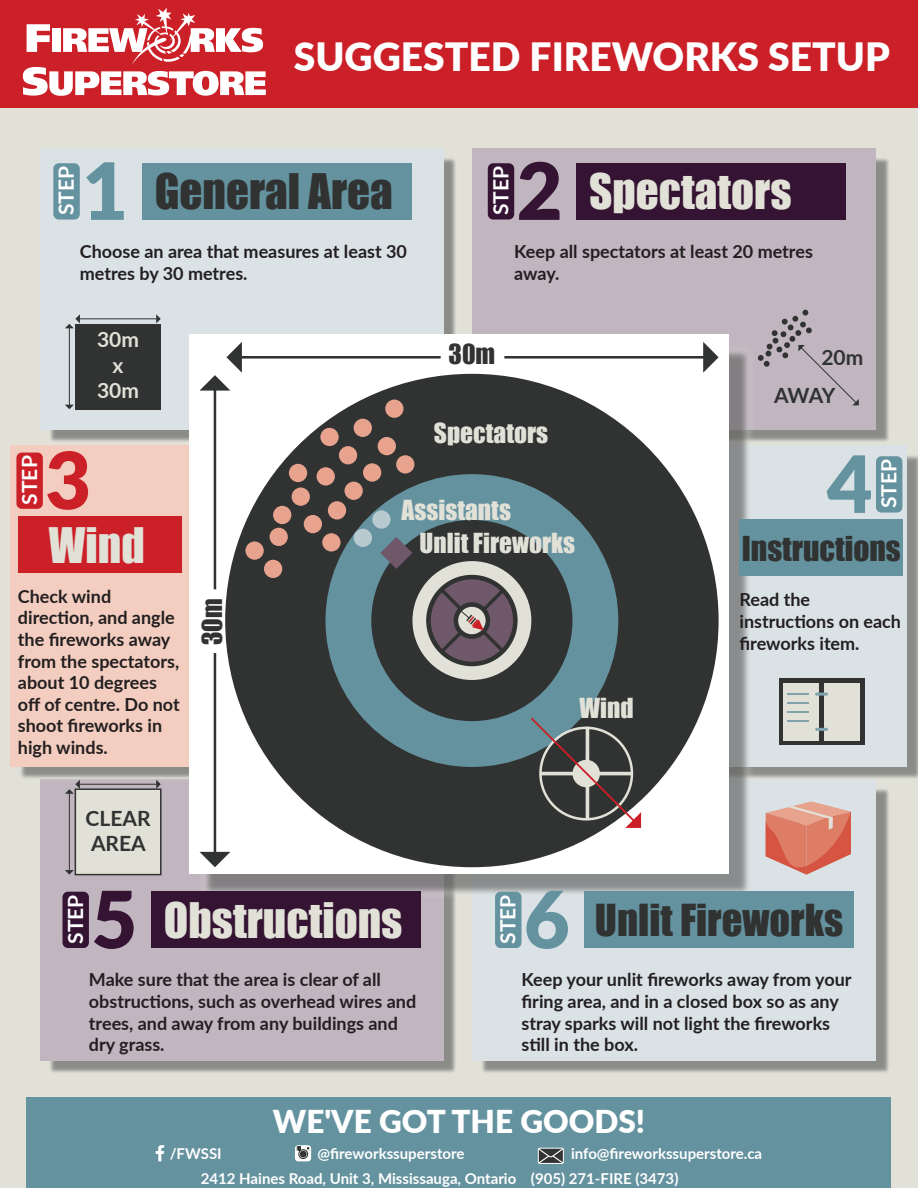
<style>
.page{position:relative;width:918px;height:1188px;background:#e1e1d7}
.page>*{position:absolute;margin:0;border:0;box-sizing:border-box;transform-origin:0 0}
.t1{font:900 79.05px "Lato";color:#cc2029}
.t2{font:900 79.05px "Lato";color:#64929f}
.t3{font:45px "Impact";color:#e1e1d7}
.t4{font:45px "Impact";color:#313232}
.t5{font:40.5px "Impact";color:#313232}
.t6{font:900 39px "Lato";color:#fff}
.t7{font:900 31.5px "Lato";color:#fff}
.t8{font:31.5px "Impact";color:#313232}
.t9{font:25.35px "Impact";color:#e1e1d7}
.t10{font:25.35px "Impact";color:#313232}
.t11{font:700 21px "Lato";color:#fff}
.t12{font:700 21px/38.1px "Lato";color:#313232}
.t13{font:700 21px/25.2px "Lato";color:#e1e1d7;text-align:center}
.t14{font:700 18px/21.6px "Lato";color:#231f20}
.t15{font:700 15px/24.5px "Lato";color:#fff}
.s1{font-family:"Lato";font-weight:900;font-size:79.05px;color:#64929f}
.s2{font-family:"Lato";font-weight:900;font-size:79.05px;color:#341333}
</style>
<div class="page">
<div style="left:0;top:0;width:918px;height:108px;background:#cc2029"></div>
<div style="left:26px;top:1097px;width:864px;height:91px;background:#64929f"></div>
<svg style="left:156px;top:1145px;width:8px;height:16px"></svg>
<svg style="left:295px;top:1145px;width:16px;height:16px"></svg>
<div style="left:538px;top:1148px;width:26px;height:16px;background:#f1f5f6;border-radius:2px"></div>
<svg style="left:538px;top:1148px;width:26px;height:15px"></svg>
<svg style="left:23px;top:8px;width:243px;height:88px"></svg>
<img style="left:50px;top:158px;width:406px;height:284px">
<div style="left:40px;top:149px;width:404px;height:281px;background:#dae2e5"></div>
<img style="left:44px;top:903px;width:412px;height:170px">
<div style="left:40px;top:779px;width:404px;height:281px;background:#c1b6bf"></div>
<img style="left:477px;top:789px;width:412px;height:284px">
<div style="left:473px;top:779px;width:403px;height:281px;background:#dae2e5"></div>
<img style="left:757px;top:158px;width:132px;height:284px">
<div style="left:473px;top:149px;width:403px;height:281px;background:#c1b6bf"></div>
<img style="left:15px;top:766px;width:174px;height:18px">
<div style="left:10px;top:445px;width:404px;height:321px;background:#f3cec0"></div>
<img style="left:757px;top:456px;width:161px;height:322px">
<div style="left:503px;top:445px;width:404px;height:321px;background:#dae2e5"></div>
<img style="left:196px;top:352px;width:561px;height:551px">
<div style="left:189px;top:334px;width:540px;height:540px;background:#fff"></div>
<div style="left:225px;top:374px;width:494px;height:493px;background:#313232;border-radius:50%"></div>
<div style="left:325px;top:474px;width:293px;height:293px;background:#64929f;border-radius:50%"></div>
<div style="left:371px;top:520px;width:201px;height:201px;background:#313232;border-radius:50%"></div>
<div style="left:412px;top:561px;width:119px;height:119px;background:#e1e1d7;border-radius:50%"></div>
<div style="left:426px;top:575px;width:92px;height:91px;background:#313232;border-radius:50%"></div>
<div style="left:431px;top:579px;width:82px;height:83px;background:#6e586a;border-radius:50%"></div>
<svg style="left:380px;top:537px;width:32px;height:32px"></svg>
<div style="left:354px;top:529px;width:18px;height:18px;background:#b9c9d0;border-radius:50%"></div>
<div style="left:372px;top:510px;width:19px;height:19px;background:#b9c9d0;border-radius:50%"></div>
<div style="left:345px;top:482px;width:18px;height:18px;background:#e7a38d;border-radius:50%"></div>
<div style="left:363px;top:463px;width:18px;height:19px;background:#e7a38d;border-radius:50%"></div>
<div style="left:273px;top:506px;width:18px;height:18px;background:#e7a38d;border-radius:50%"></div>
<div style="left:292px;top:488px;width:18px;height:18px;background:#e7a38d;border-radius:50%"></div>
<div style="left:289px;top:464px;width:18px;height:18px;background:#e7a38d;border-radius:50%"></div>
<div style="left:317px;top:467px;width:18px;height:19px;background:#e7a38d;border-radius:50%"></div>
<div style="left:339px;top:446px;width:18px;height:18px;background:#e7a38d;border-radius:50%"></div>
<div style="left:320px;top:428px;width:19px;height:18px;background:#e7a38d;border-radius:50%"></div>
<div style="left:396px;top:455px;width:18px;height:19px;background:#e7a38d;border-radius:50%"></div>
<div style="left:378px;top:437px;width:18px;height:18px;background:#e7a38d;border-radius:50%"></div>
<div style="left:385px;top:400px;width:19px;height:18px;background:#e7a38d;border-radius:50%"></div>
<div style="left:354px;top:419px;width:18px;height:18px;background:#e7a38d;border-radius:50%"></div>
<div style="left:322px;top:533px;width:19px;height:19px;background:#e7a38d;border-radius:50%"></div>
<div style="left:304px;top:515px;width:18px;height:18px;background:#e7a38d;border-radius:50%"></div>
<div style="left:328px;top:501px;width:18px;height:19px;background:#e7a38d;border-radius:50%"></div>
<div style="left:264px;top:560px;width:18px;height:18px;background:#e7a38d;border-radius:50%"></div>
<div style="left:245px;top:541px;width:19px;height:19px;background:#e7a38d;border-radius:50%"></div>
<div style="left:270px;top:528px;width:18px;height:18px;background:#e7a38d;border-radius:50%"></div>
<hr style="left:504px;top:356px;width:201px;height:3px;background:#313232">
<svg style="left:703px;top:342px;width:16px;height:31px"></svg>
<hr style="left:240px;top:356px;width:201px;height:3px;background:#313232">
<hr style="left:214px;top:389px;width:2px;height:200px;background:#313232">
<svg style="left:200px;top:342px;width:42px;height:49px"></svg>
<hr style="left:214px;top:653px;width:2px;height:201px;background:#313232">
<svg style="left:200px;top:852px;width:30px;height:15px"></svg>
<svg style="left:530px;top:716px;width:111px;height:112px"></svg>
<div style="left:53px;top:163px;width:27px;height:57px;background:#64929f;border-radius:5px"></div>
<div style="left:142px;top:163px;width:270px;height:57px;background:#64929f"></div>
<div style="left:488px;top:163px;width:26px;height:57px;background:#341333;border-radius:5px"></div>
<div style="left:576px;top:163px;width:270px;height:57px;background:#341333"></div>
<div style="left:75px;top:324px;width:86px;height:85px;background:#313232"></div>
<hr style="left:79px;top:318px;width:78px;height:1px;background:#313232">
<svg style="left:156px;top:314px;width:5px;height:9px"></svg>
<hr style="left:69px;top:328px;width:1px;height:77px;background:#313232">
<svg style="left:65px;top:405px;width:9px;height:4px"></svg>
<svg style="left:65px;top:314px;width:15px;height:14px"></svg>
<svg style="left:758px;top:310px;width:101px;height:95px"></svg>
<div style="left:16px;top:453px;width:27px;height:56px;background:#cc2029;border-radius:5px"></div>
<div style="left:18px;top:516px;width:164px;height:56px;background:#cc2029"></div>
<div style="left:876px;top:456px;width:26px;height:57px;background:#64929f;border-radius:5px"></div>
<div style="left:739px;top:520px;width:164px;height:56px;background:#64929f"></div>
<div style="left:779px;top:679px;width:85px;height:66px;background:#313232"></div>
<div style="left:783px;top:683px;width:77px;height:57px;background:#e1e1d7"></div>
<div style="left:819px;top:681px;width:5px;height:61px;background:#313232"></div>
<svg style="left:815px;top:693px;width:13px;height:3px"></svg>
<svg style="left:815px;top:728px;width:13px;height:3px"></svg>
<hr style="left:788px;top:693px;width:21px;height:2px;background:#80a3ae">
<hr style="left:788px;top:702px;width:21px;height:2px;background:#80a3ae">
<hr style="left:788px;top:711px;width:21px;height:2px;background:#80a3ae">
<hr style="left:788px;top:720px;width:21px;height:2px;background:#80a3ae">
<div style="left:63px;top:892px;width:26px;height:56px;background:#341333;border-radius:5px"></div>
<div style="left:151px;top:892px;width:270px;height:56px;background:#341333"></div>
<div style="left:75px;top:788px;width:87px;height:87px;background:#e1e1d7;border:2px solid #313232"></div>
<hr style="left:79px;top:784px;width:78px;height:1px;background:#313232">
<svg style="left:156px;top:780px;width:5px;height:9px"></svg>
<hr style="left:69px;top:793px;width:1px;height:78px;background:#313232">
<svg style="left:65px;top:870px;width:9px;height:5px"></svg>
<svg style="left:65px;top:780px;width:15px;height:14px"></svg>
<div style="left:495px;top:892px;width:26px;height:56px;background:#64929f;border-radius:5px"></div>
<div style="left:584px;top:892px;width:270px;height:56px;background:#64929f"></div>
<svg style="left:437px;top:585px;width:71px;height:70px"></svg>
<svg style="left:766px;top:802px;width:85px;height:73px"></svg>
<h3 class="t6" style="left:294px;top:27px;width:598px">SUGGESTED FIREWORKS SETUP</h3>
<p class="t11" style="left:51px;top:215px;width:51px;rotate:-90deg">STEP</p>
<h2 class="t4" style="left:82px;top:157px;width:312px"><span class="s1">1</span> General Area</h2>
<p class="t14" style="left:80px;top:240px;width:329px">Choose an area that measures at least 30 metres by 30 metres.</p>
<p class="t13" style="left:97px;top:326px;width:43px">30m x<br>30m</p>
<p class="t11" style="left:485px;top:215px;width:51px;rotate:-90deg">STEP</p>
<h2 class="t3" style="left:517px;top:157px;width:276px"><span class="s2">2</span> Spectators</h2>
<p class="t14" style="left:514px;top:240px;width:300px">Keep all spectators at least 20 metres away.</p>
<h3 class="t10" style="left:449px;top:335px;width:48px">30m</h3>
<h3 class="t9" style="left:434px;top:413px;width:116px">Spectators</h3>
<p class="t12" style="left:774px;top:338px;width:91px;text-indent:47px">20m<br>AWAY</p>
<p class="t11" style="left:14px;top:505px;width:51px;rotate:-90deg">STEP</p>
<h1 class="t1" style="left:45px;top:421px;width:47px">3</h1>
<h2 class="t3" style="left:49px;top:510px;width:97px">Wind</h2>
<p class="t14" style="left:18px;top:585px;width:163px">Check wind direction, and angle the fireworks away from the spectators, about 10 degrees off of centre. Do not shoot fireworks in high winds.</p>
<p class="t12" style="left:86px;top:805px;width:66px;line-height:25.2px">CLEAR<br>AREA</p>
<h3 class="t10" style="left:193px;top:645px;width:48px;rotate:-90deg">30m</h3>
<h3 class="t9" style="left:402px;top:490px;width:111px">Assistants</h3>
<h3 class="t9" style="left:420px;top:523px;width:157px">Unlit Fireworks</h3>
<h3 class="t9" style="left:580px;top:689px;width:56px">Wind</h3>
<h1 class="t2" style="left:827px;top:425px;width:47px">4</h1>
<p class="t11" style="left:873px;top:508px;width:51px;rotate:-90deg">STEP</p>
<h3 class="t8" style="left:742px;top:524px;width:160px">Instructions</h3>
<p class="t14" style="left:739px;top:588px;width:163px">Read the instructions on each fireworks item.</p>
<p class="t11" style="left:60px;top:944px;width:51px;rotate:-90deg">STEP</p>
<h2 class="t3" style="left:91px;top:885px;width:313px"><span class="s2">5</span> Obstructions</h2>
<p class="t14" style="left:89px;top:968px;width:329px">Make sure that the area is clear of all obstructions, such as overhead wires and trees, and away from any buildings and dry grass.</p>
<p class="t11" style="left:493px;top:944px;width:51px;rotate:-90deg">STEP</p>
<h3 class="t5" style="left:524px;top:889px;width:321px"><span class="s1">6</span> Unlit Fireworks</h3>
<p class="t14" style="left:521px;top:968px;width:332px">Keep your unlit fireworks away from your firing area, and in a closed box so as any stray sparks will not light the fireworks still in the box.</p>
<h3 class="t7" style="left:273px;top:1098px;width:374px">WE'VE GOT THE GOODS!</h3>
<p class="t15" style="left:170px;top:1141px;width:54px">/FWSSI</p>
<p class="t15" style="left:318px;top:1141px;width:148px">@fireworkssuperstore</p>
<p class="t15" style="left:201px;top:1141px;width:563px;text-indent:370px">info@fireworkssuperstore.ca<br>2412 Haines Road, Unit 3, Mississauga, Ontario (905) 271-FIRE (3473)</p>
</div>
